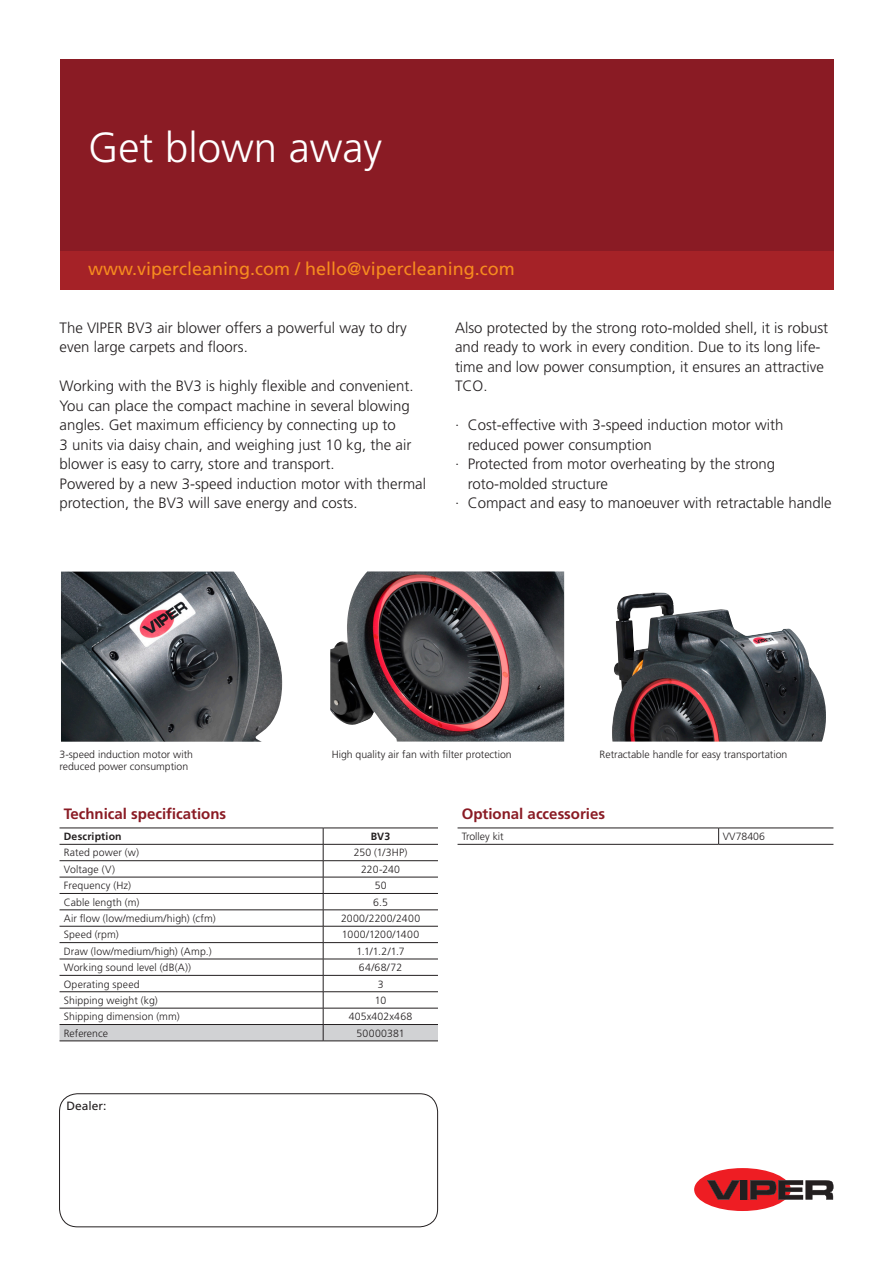
<style>
.page{position:relative;width:893px;height:1263px;background:#fff}
.page>*{position:absolute;margin:0;border:0;box-sizing:border-box;transform-origin:0 0}
.t1{font:300 42px "Frutiger LT Std";color:#fff}
.t2{font:18px "Frutiger LT Std";color:#f68b1f}
.t3{font:300 15px/19.5px "Frutiger LT Std";color:#231f20}
.t4{font:700 15px "Frutiger LT Std";color:#8a1b24}
.t5{font:12px "Frutiger LT Std";color:#231f20}
.N_Notes_7_9_5{font:300 10.5px/12px "Frutiger LT Std";letter-spacing:.005em;color:#231f20}
.N_Notes_7_9_5-2{font:300 10.5px "Frutiger LT Std";letter-spacing:.03em;color:#231f20}
.N_Notes_7_9_5-3{font:700 10.5px "Frutiger LT Std";letter-spacing:.02em;color:#231f20}
</style>
<div class="page">
<div style="left:60px;top:251px;width:773px;height:38px;background:#a52227"></div>
<div style="left:694px;top:1168px;width:97px;height:43px;background:#ee1d23;border-radius:50%"></div>
<svg style="left:707px;top:1180px;width:126px;height:20px"></svg>
<div style="left:60px;top:60px;width:773px;height:191px;background:#8a1b24"></div>
<img style="left:61px;top:572px;width:221px;height:170px">
<svg style="left:60px;top:828px;width:378px;height:213px"></svg>
<hr style="left:60px;top:1041px;width:263px;height:1px;background:#231f20">
<hr style="left:323px;top:1041px;width:115px;height:1px;background:#231f20">
<hr style="left:458px;top:828px;width:261px;height:1px;background:#231f20">
<hr style="left:719px;top:828px;width:114px;height:1px;background:#231f20">
<svg style="left:718px;top:828px;width:1px;height:16px"></svg>
<hr style="left:458px;top:844px;width:261px;height:1px;background:#231f20">
<hr style="left:719px;top:844px;width:114px;height:1px;background:#231f20">
<img style="left:330px;top:571px;width:234px;height:170px">
<div style="left:59px;top:1093px;width:379px;height:134px;border:1px solid #231f20;border-radius:18px"></div>
<img style="left:612px;top:593px;width:214px;height:148px">
<p class="t1" style="left:88px;top:123px;width:296px">Get blown away</p>
<p class="t2" style="left:88px;top:258px;width:428px">www.vipercleaning.com / hello@vipercleaning.com</p>
<p class="t3" style="left:60px;top:318px;width:349px">The VIPER BV3 air blower offers a powerful way to dry even large carpets and floors.</p>
<p class="t3" style="left:60px;top:376px;width:355px">Working with the BV3 is highly flexible and convenient.<br>You can place the compact machine in several blowing angles. Get maximum efficiency by connecting up to<br>3 units via daisy chain, and weighing just 10 kg, the air blower is easy to carry, store and transport.</p>
<p class="t3" style="left:60px;top:474px;width:368px">Powered by a new 3-speed induction motor with thermal protection, the BV3 will save energy and costs.</p>
<p class="t3" style="left:455px;top:318px;width:375px">Also protected by the strong roto-molded shell, it is robust and ready to work in every condition. Due to its long life&shy;time and low power consumption, it ensures an attractive TCO.</p>
<p class="t3" style="left:468px;top:415px;width:317px;text-indent:-13px">· Cost-effective with 3-speed induction motor with reduced power consumption</p>
<p class="t3" style="left:468px;top:454px;width:309px;text-indent:-13px">· Protected from motor overheating by the strong roto-molded structure</p>
<p class="t3" style="left:455px;top:493px;width:378px">· Compact and easy to manoeuver with retractable handle</p>
<p class="N_Notes_7_9_5" style="left:60px;top:749px;width:135px">3-speed induction motor with reduced power consumption</p>
<p class="N_Notes_7_9_5" style="left:332px;top:749px;width:182px">High quality air fan with filter protection</p>
<p class="N_Notes_7_9_5" style="left:600px;top:749px;width:189px">Retractable handle for easy transportation</p>
<p class="t4" style="left:64px;top:805px;width:164px">Technical specifications</p>
<p class="N_Notes_7_9_5-3" style="left:64px;top:830px;width:59px">Description</p>
<p class="N_Notes_7_9_5-3" style="left:371px;top:830px;width:21px">BV3</p>
<p class="N_Notes_7_9_5" style="left:64px;top:847px;width:77px">Rated power (w)</p>
<p class="N_Notes_7_9_5" style="left:354px;top:847px;width:55px">250 (1/3HP)</p>
<p class="N_Notes_7_9_5" style="left:64px;top:863px;width:53px">Voltage (V)</p>
<p class="N_Notes_7_9_5" style="left:361px;top:863px;width:41px">220-240</p>
<p class="N_Notes_7_9_5" style="left:64px;top:880px;width:69px">Frequency (Hz)</p>
<p class="N_Notes_7_9_5" style="left:375px;top:880px;width:13px">50</p>
<p class="N_Notes_7_9_5" style="left:64px;top:896px;width:77px">Cable length (m)</p>
<p class="N_Notes_7_9_5" style="left:373px;top:896px;width:16px">6.5</p>
<p class="N_Notes_7_9_5" style="left:64px;top:912px;width:153px">Air flow (low/medium/high) (cfm)</p>
<p class="N_Notes_7_9_5-2" style="left:341px;top:912px;width:81px">2000/2200/2400</p>
<p class="N_Notes_7_9_5" style="left:64px;top:929px;width:57px">Speed (rpm)</p>
<p class="N_Notes_7_9_5-2" style="left:342px;top:929px;width:79px">1000/1200/1400</p>
<p class="N_Notes_7_9_5" style="left:64px;top:945px;width:149px">Draw (low/medium/high) (Amp.)</p>
<p class="N_Notes_7_9_5" style="left:356px;top:945px;width:50px">1.1/1.2/1.7</p>
<p class="N_Notes_7_9_5" style="left:64px;top:962px;width:129px">Working sound level (dB(A))</p>
<p class="N_Notes_7_9_5" style="left:359px;top:962px;width:45px">64/68/72</p>
<p class="N_Notes_7_9_5" style="left:64px;top:978px;width:77px">Operating speed</p>
<p class="N_Notes_7_9_5" style="left:378px;top:978px;width:7px">3</p>
<p class="N_Notes_7_9_5" style="left:64px;top:994px;width:95px">Shipping weight (kg)</p>
<p class="N_Notes_7_9_5" style="left:375px;top:994px;width:13px">10</p>
<p class="N_Notes_7_9_5" style="left:64px;top:1011px;width:117px">Shipping dimension (mm)</p>
<p class="N_Notes_7_9_5" style="left:349px;top:1011px;width:65px">405x402x468</p>
<p class="N_Notes_7_9_5" style="left:64px;top:1027px;width:46px">Reference</p>
<p class="N_Notes_7_9_5" style="left:357px;top:1027px;width:50px">50000381</p>
<p class="t5" style="left:66px;top:1098px;width:42px">Dealer:</p>
<p class="t4" style="left:462px;top:805px;width:145px">Optional accessories</p>
<p class="N_Notes_7_9_5" style="left:462px;top:830px;width:43px">Trolley kit</p>
<p class="N_Notes_7_9_5" style="left:723px;top:830px;width:44px">VV78406</p>
</div>
